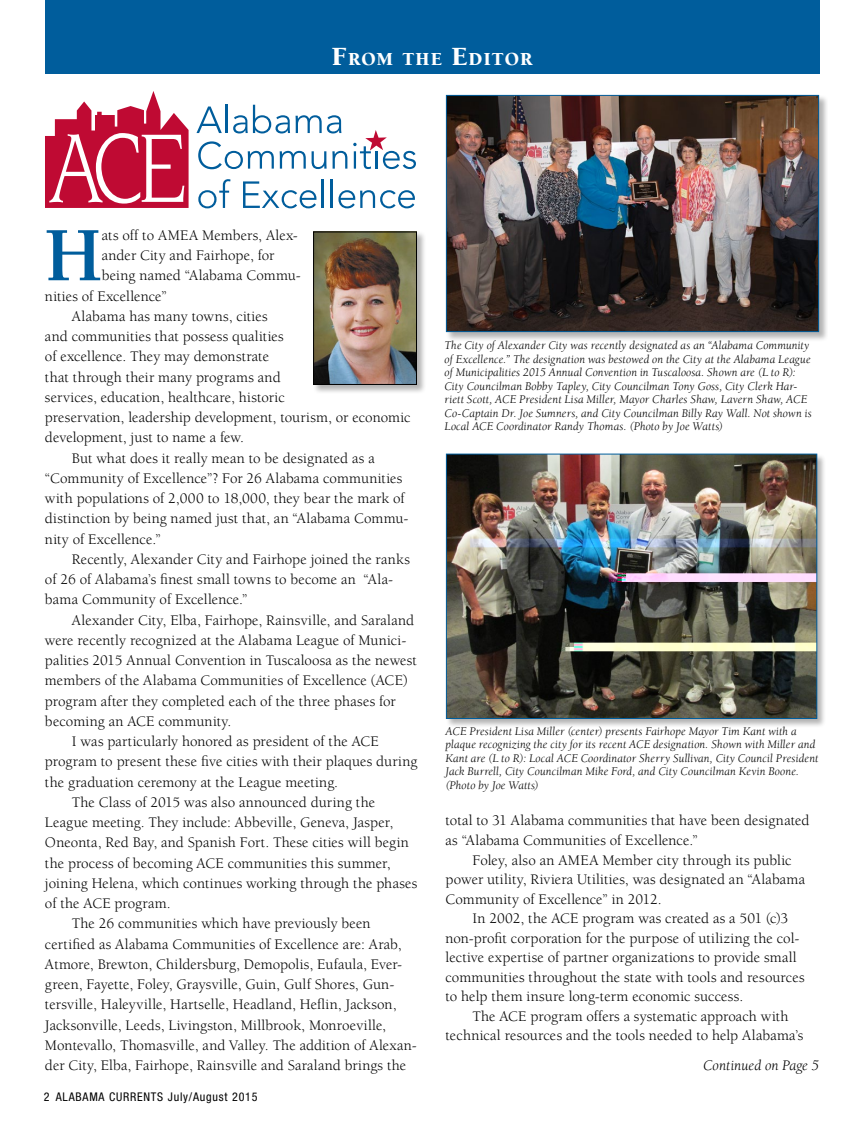
<style>
.page{position:relative;width:864px;height:1134px;background:#fff}
.page>*{position:absolute;margin:0;border:0;box-sizing:border-box;transform-origin:0 0}
.Drop_Cap{font:700 78.75px "Berkeley";color:#005d9c}
.t1{font:900 18.9px "Berkeley";letter-spacing:.055em;color:#fff}
.Body{font:15px/20.2px "Berkeley";letter-spacing:.005em;color:#000}
.Drop_Cap-2{font:15px "Berkeley";letter-spacing:.005em;color:#000}
.t2{font:italic 15px "Berkeley";color:#000}
.cutlines{font:italic 12px/13.5px "Berkeley";letter-spacing:.01em;color:#000}
.t3{font:condensed 12px "Helvetica Neue";letter-spacing:.065em;color:#000}
.s1{font-size:27px}
</style>
<div class="page">
<div style="left:45px;top:0;width:774px;height:73px;background:#005d9c"></div>
<div style="left:313px;top:231px;width:114px;height:163px;background:#000;opacity:.3"></div>
<img style="left:315px;top:234px;width:100px;height:149px">
<div style="left:313px;top:232px;width:104px;height:153px;border:1px solid #000"></div>
<svg style="left:45px;top:91px;width:144px;height:117px"></svg>
<svg style="left:197px;top:107px;width:25px;height:26px"></svg>
<hr style="left:225px;top:105px;width:3px;height:28px;background:#005d9c">
<svg style="left:233px;top:105px;width:57px;height:28px"></svg>
<svg style="left:296px;top:115px;width:45px;height:18px"></svg>
<svg style="left:198px;top:141px;width:76px;height:28px"></svg>
<svg style="left:280px;top:151px;width:26px;height:18px"></svg>
<svg style="left:312px;top:151px;width:35px;height:18px"></svg>
<svg style="left:353px;top:130px;width:63px;height:39px"></svg>
<svg style="left:198px;top:179px;width:33px;height:29px"></svg>
<svg style="left:243px;top:181px;width:73px;height:27px"></svg>
<svg style="left:338px;top:190px;width:77px;height:18px"></svg>
<hr style="left:322px;top:180px;width:2px;height:28px;background:#005d9c">
<hr style="left:331px;top:180px;width:2px;height:28px;background:#005d9c">
<div style="left:446px;top:95px;width:382px;height:247px;background:#000;opacity:.3"></div>
<img style="left:448px;top:97px;width:369px;height:233px">
<div style="left:446px;top:95px;width:373px;height:237px;border:1px solid #005d9c"></div>
<div style="left:446px;top:453px;width:381px;height:276px;background:#000;opacity:.3"></div>
<img style="left:448px;top:456px;width:367px;height:261px">
<div style="left:446px;top:454px;width:371px;height:265px;border:1px solid #005d9c"></div>
<p class="t1" style="left:332px;top:49px;width:202px"><span class="s1">F</span>ROM THE <span class="s1">E</span>DITOR</p>
<p class="Drop_Cap" style="left:45px;top:214px;width:58px">H</p>
<p class="Drop_Cap-2" style="left:102px;top:227px;width:198px">ats off to AMEA Members, Alex-</p>
<p class="Drop_Cap-2" style="left:102px;top:247px;width:174px">ander City and Fairhope, for</p>
<p class="Drop_Cap-2" style="left:102px;top:268px;width:200px">being named “Alabama Commu-</p>
<p class="Drop_Cap-2" style="left:45px;top:288px;width:123px">nities of Excellence”</p>
<p class="Body" style="left:45px;top:306px;width:367px;text-indent:27px">Alabama has many towns, cities<br>and communities that possess qualities<br>of excellence. They may demonstrate<br>that through their many programs and<br>services, education, healthcare, historic<br>preservation, leadership development, tourism, or economic development, just to name a few.</p>
<p class="Body" style="left:45px;top:448px;width:365px;text-indent:27px">But what does it really mean to be designated as a “Community of Excellence”? For 26 Alabama communities with populations of 2,000 to 18,000, they bear the mark of distinction by being named just that, an “Alabama Commu&shy;nity of Excellence.”</p>
<p class="Body" style="left:45px;top:549px;width:366px;text-indent:27px">Recently, Alexander City and Fairhope joined the ranks of 26 of Alabama’s finest small towns to become an “Ala&shy;bama Community of Excellence.”</p>
<p class="Body" style="left:45px;top:610px;width:374px;text-indent:27px">Alexander City, Elba, Fairhope, Rainsville, and Saraland were recently recognized at the Alabama League of Munici&shy;palities 2015 Annual Convention in Tuscaloosa as the newest members of the Alabama Communities of Excellence (ACE) program after they completed each of the three phases for becoming an ACE community.</p>
<p class="Body" style="left:45px;top:731px;width:374px;text-indent:27px">I was particularly honored as president of the ACE program to present these five cities with their plaques during the graduation ceremony at the League meeting.</p>
<p class="Body" style="left:45px;top:792px;width:374px;text-indent:27px">The Class of 2015 was also announced during the League meeting. They include: Abbeville, Geneva, Jasper, Oneonta, Red Bay, and Spanish Fort. These cities will begin the process of becoming ACE communities this summer, joining Helena, which continues working through the phases of the ACE program.</p>
<p class="Body" style="left:45px;top:914px;width:373px;text-indent:27px">The 26 communities which have previously been certified as Alabama Communities of Excellence are: Arab, Atmore, Brewton, Childersburg, Demopolis, Eufaula, Ever&shy;green, Fayette, Foley, Graysville, Guin, Gulf Shores, Gun&shy;tersville, Haleyville, Hartselle, Headland, Heflin, Jackson, Jacksonville, Leeds, Livingston, Millbrook, Monroeville, Montevallo, Thomasville, and Valley. The addition of Alexan&shy;der City, Elba, Fairhope, Rainsville and Saraland brings the</p>
<p class="t3" style="left:44px;top:1090px;width:215px">2 ALABAMA CURRENTS July/August 2015</p>
<p class="cutlines" style="left:445px;top:339px;width:369px">The City of Alexander City was recently designated as an “Alabama Community of Excellence.” The designation was bestowed on the City at the Alabama League of Municipalities 2015 Annual Convention in Tuscaloosa. Shown are (L to R):<br>City Councilman Bobby Tapley, City Councilman Tony Goss, City Clerk Har&shy;riett Scott, ACE President Lisa Miller, Mayor Charles Shaw, Lavern Shaw, ACE Co-Captain Dr. Joe Sumners, and City Councilman Billy Ray Wall. Not shown is Local ACE Coordinator Randy Thomas. (Photo by Joe Watts)</p>
<p class="cutlines" style="left:446px;top:724px;width:375px">ACE President Lisa Miller (center) presents Fairhope Mayor Tim Kant with a plaque recognizing the city for its recent ACE designation. Shown with Miller and Kant are (L to R): Local ACE Coordinator Sherry Sullivan, City Council President Jack Burrell, City Councilman Mike Ford, and City Councilman Kevin Boone. (Photo by Joe Watts)</p>
<p class="Body" style="left:446px;top:810px;width:366px">total to 31 Alabama communities that have been designated as “Alabama Communities of Excellence.”</p>
<p class="Body" style="left:446px;top:850px;width:361px;line-height:19.5px;text-indent:27px">Foley, also an AMEA Member city through its public power utility, Riviera Utilities, was designated an “Alabama<br>Community of Excellence” in 2012.</p>
<p class="Body" style="left:446px;top:909px;width:361px;line-height:19.5px;text-indent:27px">In 2002, the ACE program was created as a 501 (c)3 non-profit corporation for the purpose of utilizing the col&shy;lective expertise of partner organizations to provide small communities throughout the state with tools and resources to help them insure long-term economic success.</p>
<p class="Body" style="left:446px;top:1006px;width:359px;line-height:19.5px;text-indent:27px">The ACE program offers a systematic approach with technical resources and the tools needed to help Alabama’s</p>
<p class="t2" style="left:703px;top:1057px;width:117px">Continued on Page 5</p>
</div>
